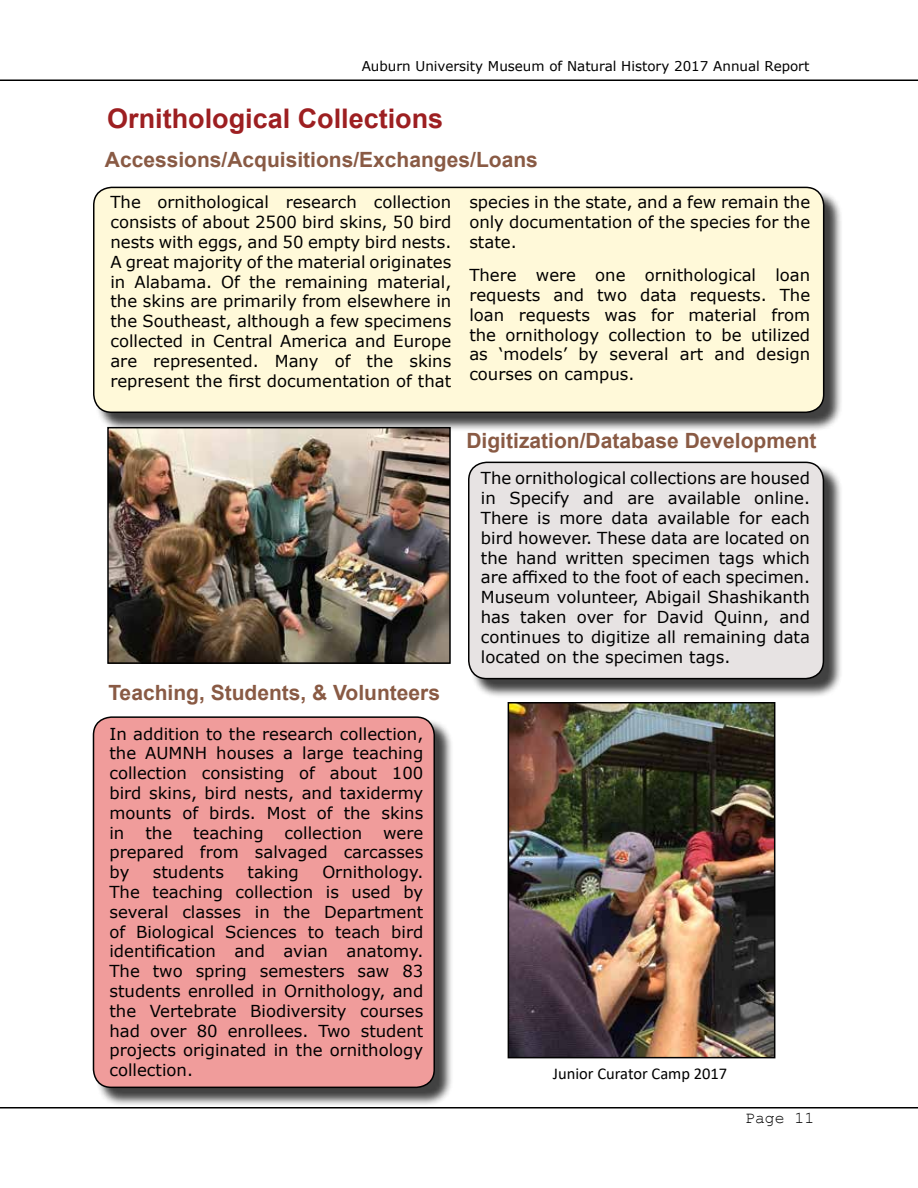
<style>
.page{position:relative;width:918px;height:1188px;background:#fff}
.page>*{position:absolute;margin:0;border:0;box-sizing:border-box;transform-origin:0 0}
.t1{font:700 27px "Arial";color:#9d1f21}
.t2{font:700 21px "Arial";color:#895a44}
.t3{font:16.5px/19.8px "Verdana";color:#000;text-align:justify}
.t4{font:16.5px "Calibri";color:#000}
.t5{font:16.5px "Courier New";color:#000}
.t6{font:13.5px "Verdana";color:#000}
</style>
<div class="page">
<hr style="left:0;top:80px;width:918px;height:1px;background:#000">
<hr style="left:0;top:1107px;width:918px;height:1px;background:#000">
<div style="left:95px;top:719px;width:359px;height:388px;background:#000;opacity:.75"></div>
<div style="left:93px;top:717px;width:341px;height:370px;background:#f09c9b;border-radius:18px"></div>
<div style="left:93px;top:716px;width:342px;height:372px;border:2px solid #000;border-radius:18px"></div>
<div style="left:95px;top:189px;width:748px;height:243px;background:#000;opacity:.75"></div>
<div style="left:94px;top:187px;width:730px;height:225px;background:#fff9d9;border-radius:18px"></div>
<div style="left:93px;top:187px;width:731px;height:226px;border:2px solid #000;border-radius:18px"></div>
<div style="left:470px;top:464px;width:373px;height:234px;background:#000;opacity:.75"></div>
<div style="left:469px;top:462px;width:354px;height:217px;background:#e7e3e3;border-radius:18px"></div>
<div style="left:468px;top:462px;width:356px;height:217px;border:2px solid #000;border-radius:18px"></div>
<img style="left:511px;top:705px;width:261px;height:350px">
<div style="left:508px;top:702px;width:267px;height:356px;border:2px solid #000"></div>
<img style="left:110px;top:430px;width:338px;height:231px">
<div style="left:107px;top:427px;width:344px;height:237px;border:2px solid #000"></div>
<p class="t6" style="left:362px;top:57px;width:449px">Auburn University Museum of Natural History 2017 Annual Report</p>
<h1 class="t1" style="left:107px;top:99px;width:338px">Ornithological Collections</h1>
<p class="t2" style="left:105px;top:145px;width:434px">Accessions/Acquisitions/Exchanges/Loans</p>
<p class="t3" style="left:110px;top:192px;width:342px">The ornithological research collection consists of about 2500 bird skins, 50 bird nests with eggs, and 50 empty bird nests.<br>A great majority of the material originates in Alabama. Of the remaining material, the skins are primarily from elsewhere in the Southeast, although a few specimens collected in Central America and Europe are represented. Many of the skins represent the first documentation of that</p>
<p class="t3" style="left:469px;top:192px;width:342px">species in the state, and a few remain the only documentation of the species for the state.</p>
<p class="t3" style="left:469px;top:265px;width:342px">There were one ornithological loan requests and two data requests. The loan requests was for material from the ornithology collection to be utilized as ‘models’ by several art and design courses on campus.</p>
<p class="t2" style="left:108px;top:678px;width:333px">Teaching, Students, &amp; Volunteers</p>
<p class="t3" style="left:109px;top:724px;width:315px">In addition to the research collection, the AUMNH houses a large teaching collection consisting of about 100 bird skins, bird nests, and taxidermy mounts of birds. Most of the skins in</p>
<p class="t3" style="left:145px;top:823px;width:28px">the</p>
<p class="t3" style="left:193px;top:823px;width:72px">teaching</p>
<p class="t3" style="left:285px;top:823px;width:79px">collection</p>
<p class="t3" style="left:109px;top:823px;width:315px;text-indent:274px">were prepared from salvaged carcasses by</p>
<p class="t3" style="left:109px;top:862px;width:315px;text-indent:213px">Ornithology.<br>The teaching collection is used by several classes in the Department of Biological Sciences to teach bird identification and avian anatomy.<br>The two spring semesters saw 83 students enrolled in Ornithology, and the Vertebrate Biodiversity courses had over 80 enrollees. Two student projects originated in the ornithology collection.</p>
<p class="t3" style="left:153px;top:862px;width:73px">students</p>
<p class="t3" style="left:248px;top:862px;width:53px">taking</p>
<p class="t2" style="left:466px;top:425px;width:352px">Digitization/Database Development</p>
<p class="t3" style="left:481px;top:468px;width:331px">The ornithological collections are housed in Specify and are available online.<br>There is more data available for each bird however. These data are located on the hand written specimen tags which are affixed to the foot of each specimen.<br>Museum volunteer, Abigail Shashikanth has taken over for David Quinn, and continues to digitize all remaining data located on the specimen tags.</p>
<p class="t4" style="left:553px;top:1062px;width:176px">Junior Curator Camp 2017</p>
<p class="t5" style="left:745px;top:1108px;width:71px">Page 11</p>
</div>
